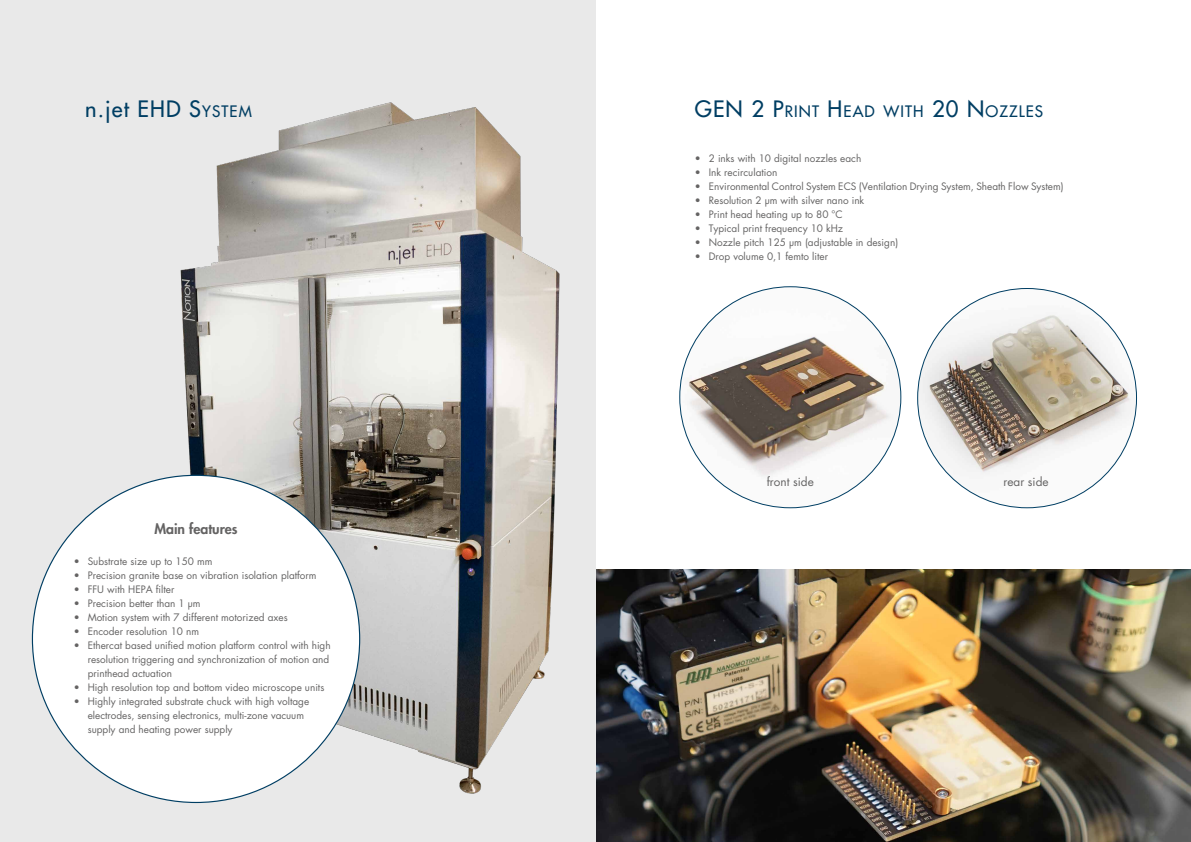
<style>
.page{position:relative;width:1191px;height:842px;background:#fff}
.page>*{position:absolute;margin:0;border:0;box-sizing:border-box;transform-origin:0 0}
.t1{font:22px "Futura";color:#003e63}
.t2{font:22px "Futura";color:#003e63}
.t3{font:15.4px "Futura";letter-spacing:.07em;color:#003e63}
.t4{font:800 14px "Futura";color:#646363}
.t5{font:11.8px "Futura";color:#646363}
.t6{font:10px/14px "Futura";color:#646363}
.s1{font-style:inherit}
.s2{font-size:22px}
</style>
<div class="page">
<div style="left:0;top:0;width:595px;height:842px;background:#e9e9e9"></div>
<img style="left:680px;top:287px;width:221px;height:221px;border-radius:110px">
<img style="left:917px;top:288px;width:219px;height:220px;border-radius:110px">
<img style="left:596px;top:569px;width:595px;height:273px">
<img style="left:124px;top:76px;width:493px;height:739px">
<div style="left:32px;top:475px;width:328px;height:327px;background:#fff;border-radius:50%"></div>
<h1 class="t1" style="left:85px;top:94px;width:68px">n.jet <span class="s1">EHD</span></h1>
<h2 class="t3" style="left:189px;top:101px;width:64px"><span class="s2">S</span>YSTEM</h2>
<h1 class="t2" style="left:695px;top:94px;width:17px">GEN</h1>
<h2 class="t3" style="left:751px;top:101px;width:293px"><span class="s2">2 P</span>RINT <span class="s2">H</span> EAD WITH <span class="s2">20 N</span> OZZLES</h2>
<p class="t6" style="left:695px;top:151px;width:168px">• 2 inks with 10 digital nozzles each</p>
<p class="t6" style="left:695px;top:165px;width:84px">• Ink recirculation</p>
<p class="t6" style="left:695px;top:179px;width:370px">• Environmental Control System ECS (Ventilation Drying System, Sheath Flow System)</p>
<p class="t6" style="left:695px;top:193px;width:171px">• Resolution 2 µm with silver nano ink</p>
<p class="t6" style="left:695px;top:207px;width:149px">• Print head heating up to 80 °C</p>
<p class="t6" style="left:695px;top:221px;width:150px">• Typical print frequency 10 kHz</p>
<p class="t6" style="left:695px;top:235px;width:205px">• Nozzle pitch 125 µm (adjustable in design)</p>
<p class="t6" style="left:695px;top:249px;width:135px">• Drop volume 0,1 femto liter</p>
<h3 class="t4" style="left:154px;top:520px;width:85px">Main features</h3>
<p class="t6" style="left:74px;top:554px;width:140px">• Substrate size up to 150 mm</p>
<p class="t6" style="left:74px;top:568px;width:244px">• Precision granite base on vibration isolation platform</p>
<p class="t6" style="left:74px;top:582px;width:102px">• FFU with HEPA filter</p>
<p class="t6" style="left:74px;top:596px;width:128px">• Precision better than 1 µm</p>
<p class="t6" style="left:74px;top:610px;width:215px">• Motion system with 7 different motorized axes</p>
<p class="t6" style="left:74px;top:624px;width:127px">• Encoder resolution 10 nm</p>
<p class="t6" style="left:88px;top:638px;width:244px;text-indent:-14px">• Ethercat based unified motion platform control with high resolution triggering and synchronization of motion and printhead actuation</p>
<p class="t6" style="left:74px;top:680px;width:252px">• High resolution top and bottom video microscope units</p>
<p class="t6" style="left:88px;top:694px;width:223px;text-indent:-14px">• Highly integrated substrate chuck with high voltage electrodes, sensing electronics, multi-zone vacuum supply and heating power supply</p>
<p class="t5" style="left:766px;top:473px;width:49px">front side</p>
<p class="t5" style="left:1003px;top:473px;width:47px">rear side</p>
</div>
